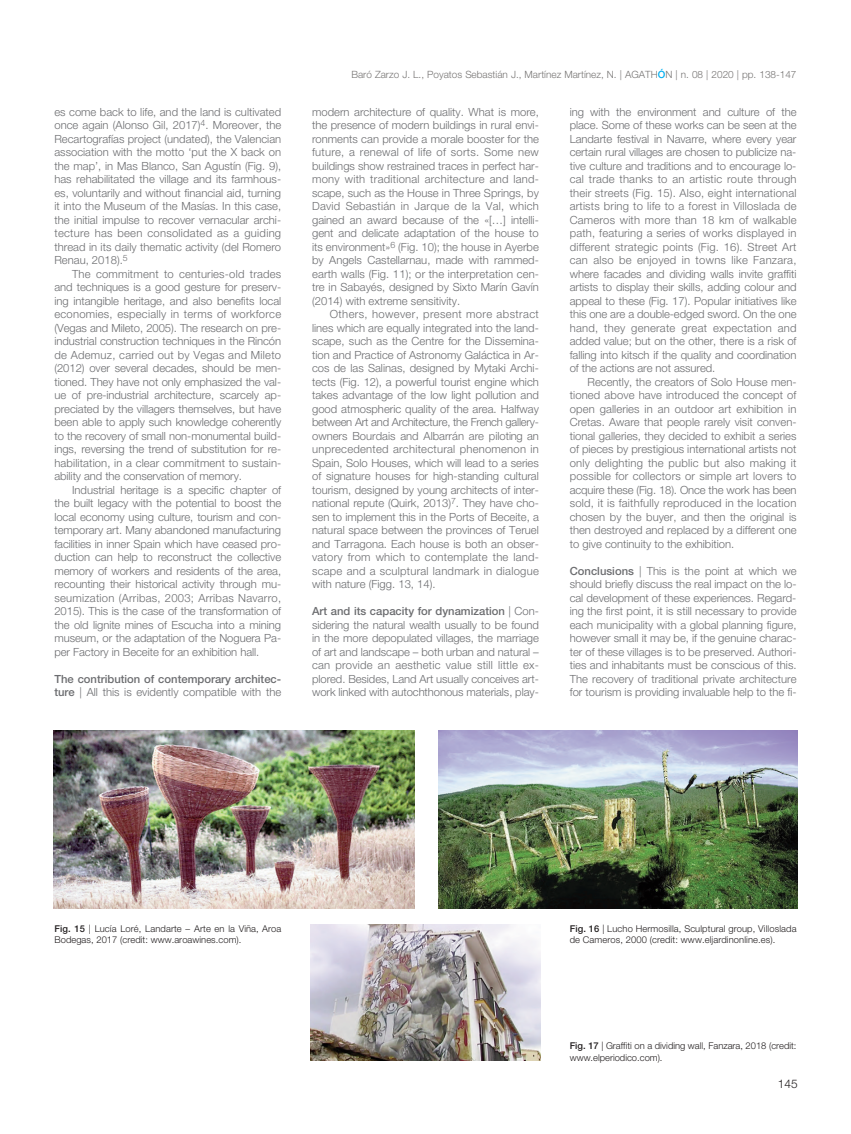
<style>
.page{position:relative;width:851px;height:1134px;background:#fff}
.page>*{position:absolute;margin:0;border:0;box-sizing:border-box;transform-origin:0 0}
.t1{font:300 11.88px "Helvetica Neue LT Std";color:#231f20}
.t2{font:300 11.25px/13.5px "Helvetica Neue LT Std";color:#6c6d70;text-align:justify}
.t3{font:500 11.25px/13.5px "Helvetica Neue LT Std";color:#6c6d70}
.t4{font:300 10px "Helvetica Neue LT Std";color:#777574}
.t5{font:300 9.38px/11.2px "Helvetica Neue LT Std";letter-spacing:.01em;color:#231f20}
.s1{font-weight:300}
.s2{font-weight:500;color:#00aeef}
.s3{font-weight:500}
</style>
<div class="page">
<img style="left:53px;top:730px;width:361px;height:178px">
<img style="left:438px;top:730px;width:359px;height:178px">
<img style="left:311px;top:924px;width:229px;height:137px">
<p class="t2" style="left:54px;top:106px;width:228px">es come back to life, and the land is cultivated once again (Alonso Gil, 2017)<sup>4</sup>. Moreover, the Recartografías project (undated), the Valencian association with the motto ‘put the X back on the map’, in Mas Blanco, San Agustín (Fig. 9), has rehabilitated the village and its farmhous&shy;es, voluntarily and without financial aid, turning it into the Museum of the Masías. In this case, the initial impulse to recover vernacular archi&shy;tecture has been consolidated as a guiding thread in its daily thematic activity (del Romero Renau, 2018).<sup>5</sup></p>
<p class="t2" style="left:54px;top:268px;width:228px;text-indent:18px">The commitment to centuries-old trades and techniques is a good gesture for preserv&shy;ing intangible heritage, and also benefits local economies, especially in terms of workforce (Vegas and Mileto, 2005). The research on pre&shy;industrial construction techniques in the Rincón de Ademuz, carried out by Vegas and Mileto (2012) over several decades, should be men&shy;tioned. They have not only emphasized the val&shy;ue of pre-industrial architecture, scarcely ap&shy;preciated by the villagers themselves, but have been able to apply such knowledge coherently to the recovery of small non-monumental build&shy;ings, reversing the trend of substitution for re&shy;habilitation, in a clear commitment to sustain&shy;ability and the conservation of memory.</p>
<p class="t2" style="left:54px;top:484px;width:228px;text-indent:18px">Industrial heritage is a specific chapter of the built legacy with the potential to boost the local economy using culture, tourism and con&shy;temporary art. Many abandoned manufacturing facilities in inner Spain which have ceased pro&shy;duction can help to reconstruct the collective memory of workers and residents of the area, recounting their historical activity through mu&shy;seumization (Arribas, 2003; Arribas Navarro, 2015). This is the case of the transformation of the old lignite mines of Escucha into a mining museum, or the adaptation of the Noguera Pa&shy;per Factory in Beceite for an exhibition hall.</p>
<p class="t3" style="left:54px;top:673px;width:228px">The contribution of contemporary architec&shy;ture <span class="s1">| All this is evidently compatible with the</span></p>
<p class="t4" style="left:351px;top:70px;width:446px">Baró Zarzo J. L., Poyatos Sebastián J., Martínez Martínez, N. | AGATH<span class="s2">Ó</span>N | n. 08 | 2020 | pp. 138-147</p>
<p class="t2" style="left:312px;top:106px;width:228px">modern architecture of quality. What is more, the presence of modern buildings in rural envi&shy;ronments can provide a morale booster for the future, a renewal of life of sorts. Some new buildings show restrained traces in perfect har&shy;mony with traditional architecture and land&shy;scape, such as the House in Three Springs, by David Sebastián in Jarque de la Val, which gained an award because of the «[…] intelli&shy;gent and delicate adaptation of the house to its environment»<sup>6</sup> (Fig. 10); the house in Ayerbe by Angels Castellarnau, made with rammed&shy;earth walls (Fig. 11); or the interpretation cen&shy;tre in Sabayés, designed by Sixto Marín Gavín (2014) with extreme sensitivity.</p>
<p class="t2" style="left:312px;top:308px;width:228px;text-indent:18px">Others, however, present more abstract lines which are equally integrated into the land&shy;scape, such as the Centre for the Dissemina&shy;tion and Practice of Astronomy Galáctica in Ar&shy;cos de las Salinas, designed by Mytaki Archi&shy;tects (Fig. 12), a powerful tourist engine which takes advantage of the low light pollution and good atmospheric quality of the area. Halfway between Art and Architecture, the French gallery&shy;owners Bourdais and Albarrán are piloting an unprecedented architectural phenomenon in Spain, Solo Houses, which will lead to a series of signature houses for high-standing cultural tourism, designed by young architects of inter&shy;national repute (Quirk, 2013)<sup>7</sup>. They have cho&shy;sen to implement this in the Ports of Beceite, a natural space between the provinces of Teruel and Tarragona. Each house is both an obser&shy;vatory from which to contemplate the land&shy;scape and a sculptural landmark in dialogue with nature (Figg. 13, 14).</p>
<p class="t2" style="left:312px;top:605px;width:228px"><span class="s3">Art and its capacity for dynamization</span> | Con&shy;sidering the natural wealth usually to be found in the more depopulated villages, the marriage of art and landscape – both urban and natural – can provide an aesthetic value still little ex&shy;plored. Besides, Land Art usually conceives art&shy;work linked with autochthonous materials, play-</p>
<p class="t2" style="left:569px;top:106px;width:228px">ing with the environment and culture of the place. Some of these works can be seen at the Landarte festival in Navarre, where every year certain rural villages are chosen to publicize na&shy;tive culture and traditions and to encourage lo&shy;cal trade thanks to an artistic route through their streets (Fig. 15). Also, eight international artists bring to life to a forest in Villoslada de Cameros with more than 18 km of walkable path, featuring a series of works displayed in different strategic points (Fig. 16). Street Art can also be enjoyed in towns like Fanzara, where facades and dividing walls invite graffiti artists to display their skills, adding colour and appeal to these (Fig. 17). Popular initiatives like this one are a double-edged sword. On the one hand, they generate great expectation and added value; but on the other, there is a risk of falling into kitsch if the quality and coordination of the actions are not assured.</p>
<p class="t2" style="left:569px;top:376px;width:228px;text-indent:18px">Recently, the creators of Solo House men&shy;tioned above have introduced the concept of open galleries in an outdoor art exhibition in Cretas. Aware that people rarely visit conven&shy;tional galleries, they decided to exhibit a series of pieces by prestigious international artists not only delighting the public but also making it possible for collectors or simple art lovers to acquire these (Fig. 18). Once the work has been sold, it is faithfully reproduced in the location chosen by the buyer, and then the original is then destroyed and replaced by a different one to give continuity to the exhibition.</p>
<p class="t2" style="left:569px;top:565px;width:228px"><span class="s3">Conclusions</span> | This is the point at which we should briefly discuss the real impact on the lo&shy;cal development of these experiences. Regard&shy;ing the first point, it is still necessary to provide each municipality with a global planning figure, however small it may be, if the genuine charac&shy;ter of these villages is to be preserved. Authori&shy;ties and inhabitants must be conscious of this.<br>The recovery of traditional private architecture for tourism is providing invaluable help to the fi-</p>
<p class="t5" style="left:54px;top:924px;width:228px"><span class="s3">Fig. 15</span> | Lucía Loré, Landarte – Arte en la Viña, Aroa<br>Bodegas, 2017 (credit: www.aroawines.com).</p>
<p class="t5" style="left:569px;top:924px;width:228px"><span class="s3">Fig. 16</span> | Lucho Hermosilla, Sculptural group, Villoslada de Cameros, 2000 (credit: www.eljardinonline.es).</p>
<p class="t5" style="left:569px;top:1041px;width:228px"><span class="s3">Fig. 17</span> | Graffiti on a dividing wall, Fanzara, 2018 (credit: www.elperiodico.com).</p>
<p class="t1" style="left:777px;top:1079px;width:21px">145</p>
</div>
